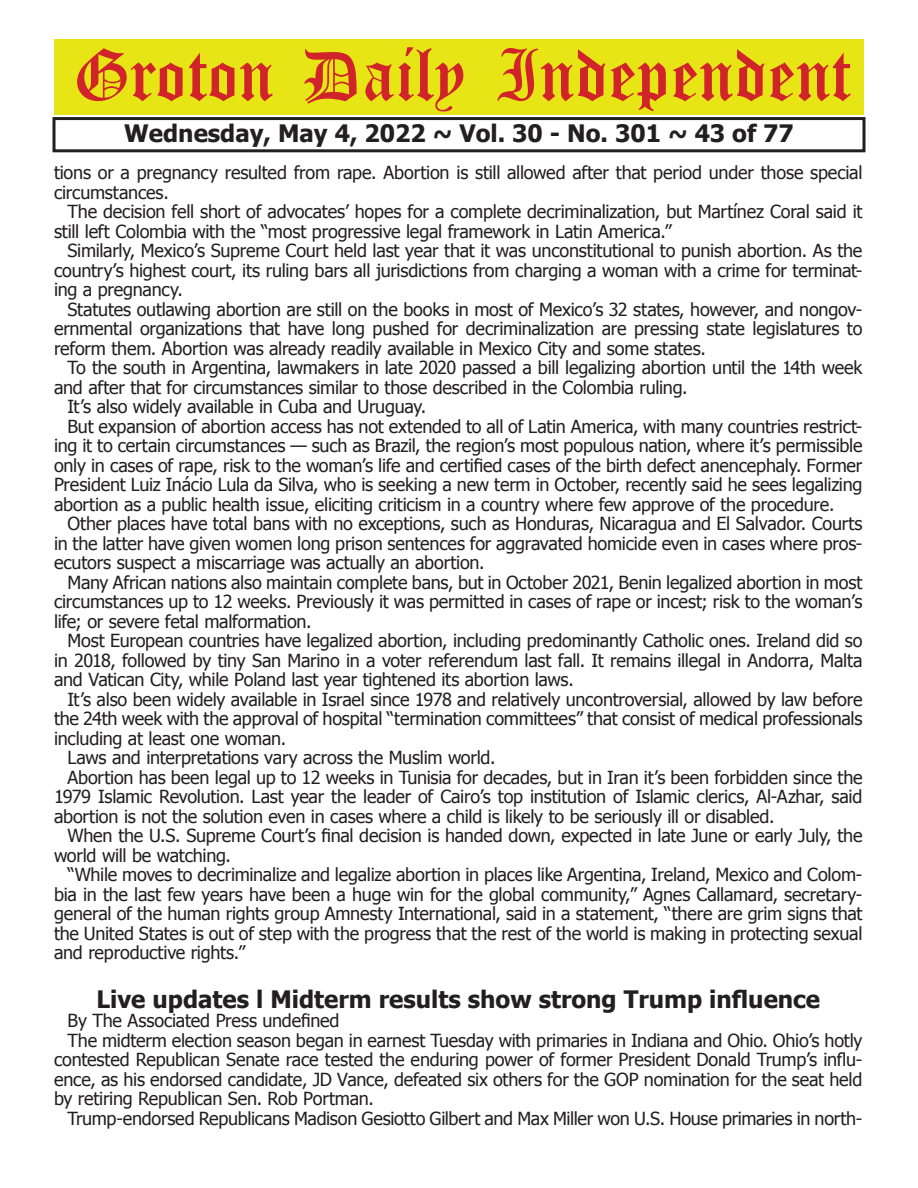
<style>
.page{position:relative;width:918px;height:1188px;background:#fff}
.page>*{position:absolute;margin:0;border:0;box-sizing:border-box;transform-origin:0 0}
.t1{font:54px "Old English Five";color:#d1232a}
.t2{font:700 24px "Tahoma";color:#231f20}
.t3{font:18px/19.5px "Tahoma";letter-spacing:-.015em;color:#231f20}
</style>
<div class="page">
<div style="left:52px;top:117px;width:814px;height:35px;border:3px solid #231f20"></div>
<div style="left:54px;top:40px;width:810px;height:75px;background:#e7e515"></div>
<h1 class="t1" style="left:73px;top:50px;width:779px">Groton Daily Independent</h1>
<h2 class="t2" style="left:124px;top:116px;width:671px">Wednesday, May 4, 2022 ~ Vol. 30 - No. 301 ~ 43 of 77</h2>
<p class="t3" style="left:54px;top:162px;width:810px">tions or a pregnancy resulted from rape. Abortion is still allowed after that period under those special circumstances.</p>
<p class="t3" style="left:54px;top:201px;width:810px;text-indent:14px">The decision fell short of advocates’ hopes for a complete decriminalization, but Martínez Coral said it still left Colombia with the “most progressive legal framework in Latin America.”</p>
<p class="t3" style="left:54px;top:240px;width:810px;text-align:justify;text-indent:14px">Similarly, Mexico’s Supreme Court held last year that it was unconstitutional to punish abortion. As the country’s highest court, its ruling bars all jurisdictions from charging a woman with a crime for terminat&shy;ing a pregnancy.</p>
<p class="t3" style="left:54px;top:299px;width:810px;text-align:justify;text-indent:14px">Statutes outlawing abortion are still on the books in most of Mexico’s 32 states, however, and nongov&shy;ernmental organizations that have long pushed for decriminalization are pressing state legislatures to reform them. Abortion was already readily available in Mexico City and some states.</p>
<p class="t3" style="left:68px;top:357px;width:797px">To the south in Argentina, lawmakers in late 2020 passed a bill legalizing abortion until the 14th week</p>
<p class="t3" style="left:54px;top:377px;width:635px">and after that for circumstances similar to those described in the Colombia ruling.</p>
<p class="t3" style="left:68px;top:396px;width:360px">It’s also widely available in Cuba and Uruguay.</p>
<p class="t3" style="left:68px;top:416px;width:796px">But expansion of abortion access has not extended to all of Latin America, with many countries restrict-</p>
<p class="t3" style="left:54px;top:435px;width:810px">ing it to certain circumstances — such as Brazil, the region’s most populous nation, where it’s permissible</p>
<p class="t3" style="left:54px;top:455px;width:810px">only in cases of rape, risk to the woman’s life and certified cases of the birth defect anencephaly. Former</p>
<p class="t3" style="left:54px;top:474px;width:810px">President Luiz Inácio Lula da Silva, who is seeking a new term in October, recently said he sees legalizing</p>
<p class="t3" style="left:54px;top:494px;width:782px">abortion as a public health issue, eliciting criticism in a country where few approve of the procedure.</p>
<p class="t3" style="left:68px;top:513px;width:797px">Other places have total bans with no exceptions, such as Honduras, Nicaragua and El Salvador. Courts</p>
<p class="t3" style="left:54px;top:533px;width:810px">in the latter have given women long prison sentences for aggravated homicide even in cases where pros-</p>
<p class="t3" style="left:54px;top:552px;width:432px">ecutors suspect a miscarriage was actually an abortion.</p>
<p class="t3" style="left:68px;top:572px;width:797px">Many African nations also maintain complete bans, but in October 2021, Benin legalized abortion in most</p>
<p class="t3" style="left:54px;top:591px;width:810px">circumstances up to 12 weeks. Previously it was permitted in cases of rape or incest; risk to the woman’s</p>
<p class="t3" style="left:54px;top:611px;width:259px">life; or severe fetal malformation.</p>
<p class="t3" style="left:68px;top:630px;width:797px">Most European countries have legalized abortion, including predominantly Catholic ones. Ireland did so</p>
<p class="t3" style="left:54px;top:650px;width:810px">in 2018, followed by tiny San Marino in a voter referendum last fall. It remains illegal in Andorra, Malta</p>
<p class="t3" style="left:54px;top:669px;width:521px">and Vatican City, while Poland last year tightened its abortion laws.</p>
<p class="t3" style="left:68px;top:689px;width:796px">It’s also been widely available in Israel since 1978 and relatively uncontroversial, allowed by law before</p>
<p class="t3" style="left:54px;top:708px;width:810px">the 24th week with the approval of hospital “termination committees” that consist of medical professionals</p>
<p class="t3" style="left:54px;top:728px;width:234px">including at least one woman.</p>
<p class="t3" style="left:68px;top:747px;width:430px">Laws and interpretations vary across the Muslim world.</p>
<p class="t3" style="left:68px;top:766px;width:797px">Abortion has been legal up to 12 weeks in Tunisia for decades, but in Iran it’s been forbidden since the</p>
<p class="t3" style="left:54px;top:786px;width:810px">1979 Islamic Revolution. Last year the leader of Cairo’s top institution of Islamic clerics, Al-Azhar, said</p>
<p class="t3" style="left:54px;top:805px;width:722px">abortion is not the solution even in cases where a child is likely to be seriously ill or disabled.</p>
<p class="t3" style="left:68px;top:825px;width:797px">When the U.S. Supreme Court’s final decision is handed down, expected in late June or early July, the</p>
<p class="t3" style="left:54px;top:844px;width:179px">world will be watching.</p>
<p class="t3" style="left:68px;top:864px;width:796px">“While moves to decriminalize and legalize abortion in places like Argentina, Ireland, Mexico and Colom-</p>
<p class="t3" style="left:54px;top:883px;width:810px">bia in the last few years have been a huge win for the global community,” Agnes Callamard, secretary-</p>
<p class="t3" style="left:54px;top:903px;width:810px">general of the human rights group Amnesty International, said in a statement, “there are grim signs that</p>
<p class="t3" style="left:54px;top:922px;width:810px">the United States is out of step with the progress that the rest of the world is making in protecting sexual</p>
<p class="t3" style="left:54px;top:942px;width:193px">and reproductive rights.”</p>
<h2 class="t2" style="left:96px;top:982px;width:725px">Live updates l Midterm results show strong Trump influence</h2>
<p class="t3" style="left:68px;top:1010px;width:274px">By The Associated Press undefined</p>
<p class="t3" style="left:68px;top:1029px;width:797px">The midterm election season began in earnest Tuesday with primaries in Indiana and Ohio. Ohio’s hotly</p>
<p class="t3" style="left:54px;top:1049px;width:810px">contested Republican Senate race tested the enduring power of former President Donald Trump’s influ-</p>
<p class="t3" style="left:54px;top:1068px;width:810px">ence, as his endorsed candidate, JD Vance, defeated six others for the GOP nomination for the seat held</p>
<p class="t3" style="left:54px;top:1088px;width:321px">by retiring Republican Sen. Rob Portman.</p>
<p class="t3" style="left:68px;top:1107px;width:796px">Trump-endorsed Republicans Madison Gesiotto Gilbert and Max Miller won U.S. House primaries in north-</p>
</div>
